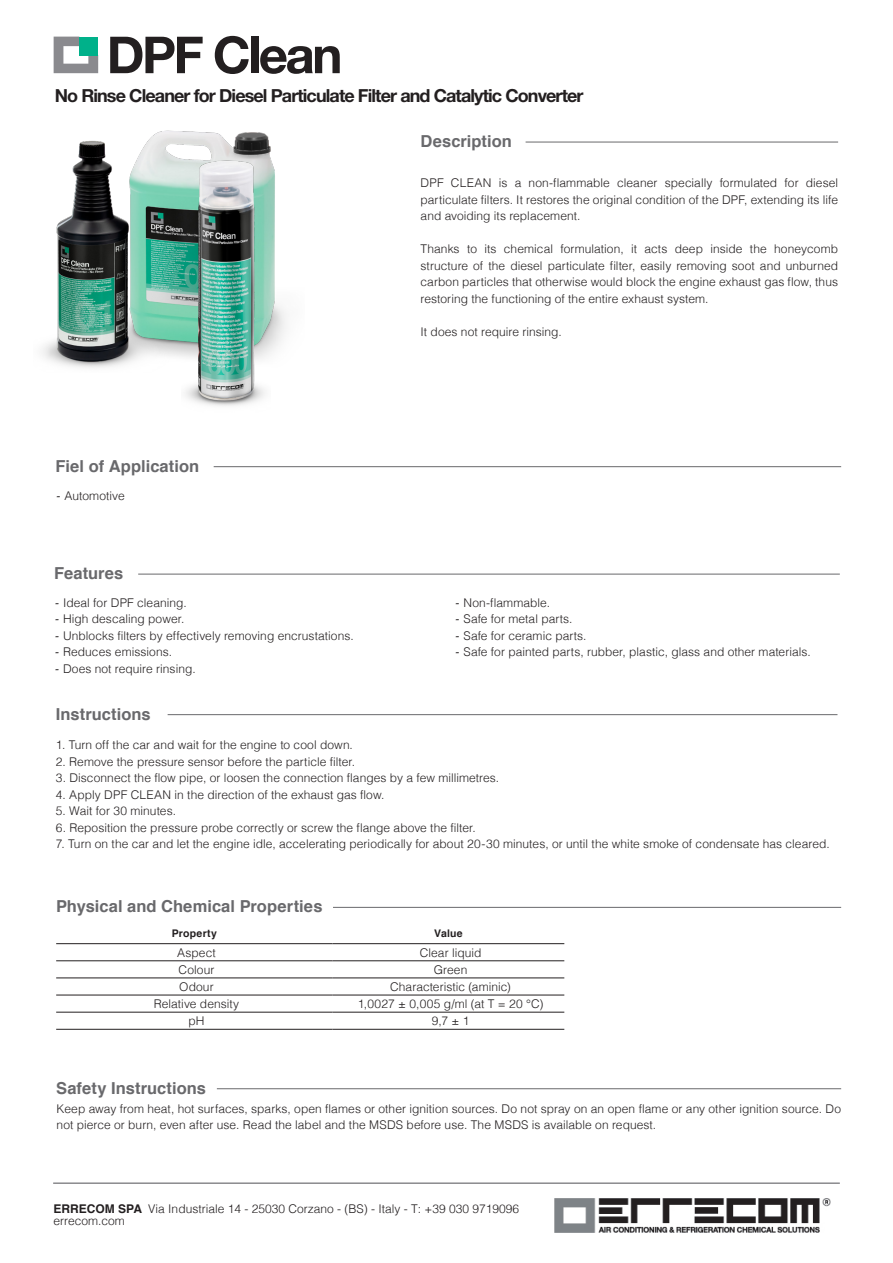
<style>
.page{position:relative;width:893px;height:1263px;background:#fff}
.page>*{position:absolute;margin:0;border:0;box-sizing:border-box;transform-origin:0 0}
.NOME_PRODOTTO{font:700 51px "Helvetica Neue";letter-spacing:-.05em;color:#231f20}
.t1{font:700 18px "Helvetica Neue LT Std";letter-spacing:-.05em;color:#231f20}
.t2{font:700 16.5px "Helvetica";letter-spacing:.005em;color:#69696c}
.TESTI_TABELLA{font:300 12px/16.5px "Helvetica";letter-spacing:.005em;color:#231f20}
.TESTI_TABELLA-2{font:300 12px "Helvetica";letter-spacing:.025em;color:#231f20}
.INTESTAZIONE_TABELLA{font:700 10.5px "Helvetica";letter-spacing:.02em;color:#231f20}
.s1{font-weight:400;font-style:italic}
.s2{font-weight:700}
</style>
<div class="page">
<img style="left:555px;top:1198px;width:276px;height:34px">
<hr style="left:53px;top:1182px;width:787px;height:2px;background:#8a8a8e">
<hr style="left:526px;top:142px;width:312px;height:1px;background:#69696c">
<svg style="left:54px;top:37px;width:44px;height:36px"></svg>
<div style="left:79px;top:37px;width:19px;height:18px;background:#00b18a"></div>
<hr style="left:138px;top:574px;width:702px;height:1px;background:#69696c">
<hr style="left:214px;top:466px;width:627px;height:1px;background:#69696c">
<hr style="left:168px;top:714px;width:669px;height:1px;background:#69696c">
<hr style="left:333px;top:907px;width:508px;height:1px;background:#69696c">
<hr style="left:56px;top:943px;width:277px;height:1px;background:#231f20">
<hr style="left:333px;top:943px;width:231px;height:1px;background:#231f20">
<hr style="left:56px;top:960px;width:277px;height:1px;background:#231f20">
<hr style="left:333px;top:960px;width:231px;height:1px;background:#231f20">
<hr style="left:56px;top:978px;width:277px;height:1px;background:#231f20">
<hr style="left:333px;top:978px;width:231px;height:1px;background:#231f20">
<hr style="left:56px;top:995px;width:277px;height:1px;background:#231f20">
<hr style="left:333px;top:995px;width:231px;height:1px;background:#231f20">
<hr style="left:56px;top:1012px;width:277px;height:1px;background:#231f20">
<hr style="left:333px;top:1012px;width:231px;height:1px;background:#231f20">
<hr style="left:56px;top:1029px;width:277px;height:1px;background:#231f20">
<hr style="left:333px;top:1029px;width:231px;height:1px;background:#231f20">
<hr style="left:217px;top:1088px;width:624px;height:1px;background:#69696c">
<img style="left:42px;top:130px;width:244px;height:238px">
<img style="left:182px;top:155px;width:88px;height:251px">
<p class="NOME_PRODOTTO" style="left:107px;top:15px;width:237px">DPF Clean</p>
<p class="t1" style="left:55px;top:84px;width:530px">No Rinse Cleaner for Diesel Particulate Filter and Catalytic Converter</p>
<p class="t2" style="left:55px;top:452px;width:145px">Fiel of Application</p>
<p class="TESTI_TABELLA" style="left:56px;top:486px;width:70px"><span class="s1">-</span> Automotive</p>
<p class="t2" style="left:54px;top:560px;width:71px">Features</p>
<p class="TESTI_TABELLA" style="left:54px;top:593px;width:134px"><span class="s1">-</span> Ideal for DPF cleaning.</p>
<p class="TESTI_TABELLA" style="left:54px;top:610px;width:131px"><span class="s1">-</span> High descaling power.</p>
<p class="TESTI_TABELLA" style="left:54px;top:626px;width:301px"><span class="s1">-</span> Unblocks filters by effectively removing encrustations.</p>
<p class="TESTI_TABELLA" style="left:54px;top:643px;width:119px"><span class="s1">-</span> Reduces emissions.</p>
<p class="TESTI_TABELLA" style="left:54px;top:659px;width:143px"><span class="s1">-</span> Does not require rinsing.</p>
<p class="t2" style="left:421px;top:128px;width:93px">Description</p>
<p class="TESTI_TABELLA" style="left:421px;top:174px;width:419px;text-align:justify">DPF CLEAN is a non-flammable cleaner specially formulated for diesel particulate filters. It restores the original condition of the DPF, extending its life and avoiding its replacement.</p>
<p class="TESTI_TABELLA" style="left:421px;top:240px;width:419px;text-align:justify">Thanks to its chemical formulation, it acts deep inside the honeycomb structure of the diesel particulate filter, easily removing soot and unburned carbon particles that otherwise would block the engine exhaust gas flow, thus restoring the functioning of the entire exhaust system.</p>
<p class="TESTI_TABELLA" style="left:421px;top:322px;width:143px">It does not require rinsing.</p>
<p class="TESTI_TABELLA" style="left:455px;top:593px;width:97px"><span class="s1">-</span> Non-flammable.</p>
<p class="TESTI_TABELLA" style="left:455px;top:610px;width:119px"><span class="s1">-</span> Safe for metal parts.</p>
<p class="TESTI_TABELLA" style="left:455px;top:626px;width:133px"><span class="s1">-</span> Safe for ceramic parts.</p>
<p class="TESTI_TABELLA" style="left:455px;top:643px;width:357px"><span class="s1">-</span> Safe for painted parts, rubber, plastic, glass and other materials.</p>
<p class="t2" style="left:56px;top:701px;width:96px">Instructions</p>
<p class="TESTI_TABELLA" style="left:56px;top:736px;width:299px">1. Turn off the car and wait for the engine to cool down.</p>
<p class="TESTI_TABELLA" style="left:56px;top:752px;width:301px">2. Remove the pressure sensor before the particle filter.</p>
<p class="TESTI_TABELLA" style="left:56px;top:769px;width:445px">3. Disconnect the flow pipe, or loosen the connection flanges by a few millimetres.</p>
<p class="TESTI_TABELLA" style="left:56px;top:785px;width:330px">4. Apply DPF CLEAN in the direction of the exhaust gas flow.</p>
<p class="TESTI_TABELLA" style="left:56px;top:802px;width:122px">5. Wait for 30 minutes.</p>
<p class="TESTI_TABELLA" style="left:56px;top:818px;width:422px">6. Reposition the pressure probe correctly or screw the flange above the filter.</p>
<p class="TESTI_TABELLA" style="left:56px;top:835px;width:775px">7. Turn on the car and let the engine idle, accelerating periodically for about 20-30 minutes, or until the white smoke of condensate has cleared.</p>
<p class="t2" style="left:56px;top:893px;width:268px">Physical and Chemical Properties</p>
<p class="INTESTAZIONE_TABELLA" style="left:172px;top:925px;width:47px">Property</p>
<p class="INTESTAZIONE_TABELLA" style="left:434px;top:925px;width:30px">Value</p>
<p class="TESTI_TABELLA" style="left:177px;top:943px;width:40px">Aspect</p>
<p class="TESTI_TABELLA" style="left:420px;top:943px;width:63px">Clear liquid</p>
<p class="TESTI_TABELLA" style="left:179px;top:960px;width:37px">Colour</p>
<p class="TESTI_TABELLA" style="left:434px;top:960px;width:35px">Green</p>
<p class="TESTI_TABELLA" style="left:179px;top:977px;width:36px">Odour</p>
<p class="TESTI_TABELLA" style="left:390px;top:977px;width:122px">Characteristic (aminic)</p>
<p class="TESTI_TABELLA" style="left:154px;top:994px;width:87px">Relative density</p>
<p class="TESTI_TABELLA-2" style="left:358px;top:993px;width:187px">1,0027 ± 0,005 g/ml (at T = 20 °C)</p>
<p class="TESTI_TABELLA" style="left:188px;top:1012px;width:18px">pH</p>
<p class="TESTI_TABELLA" style="left:432px;top:1012px;width:39px">9,7 ± 1</p>
<p class="t2" style="left:56px;top:1074px;width:151px">Safety Instructions</p>
<p class="TESTI_TABELLA" style="left:57px;top:1099px;width:786px">Keep away from heat, hot surfaces, sparks, open flames or other ignition sources. Do not spray on an open flame or any other ignition source. Do not pierce or burn, even after use. Read the label and the MSDS before use. The MSDS is available on request.</p>
<p class="TESTI_TABELLA" style="left:54px;top:1201px;width:467px;line-height:12px"><span class="s2">ERRECOM SPA</span> Via Industriale 14 - 25030 Corzano - (BS) - Italy - T: +39 030 9719096 errecom.com</p>
</div>
